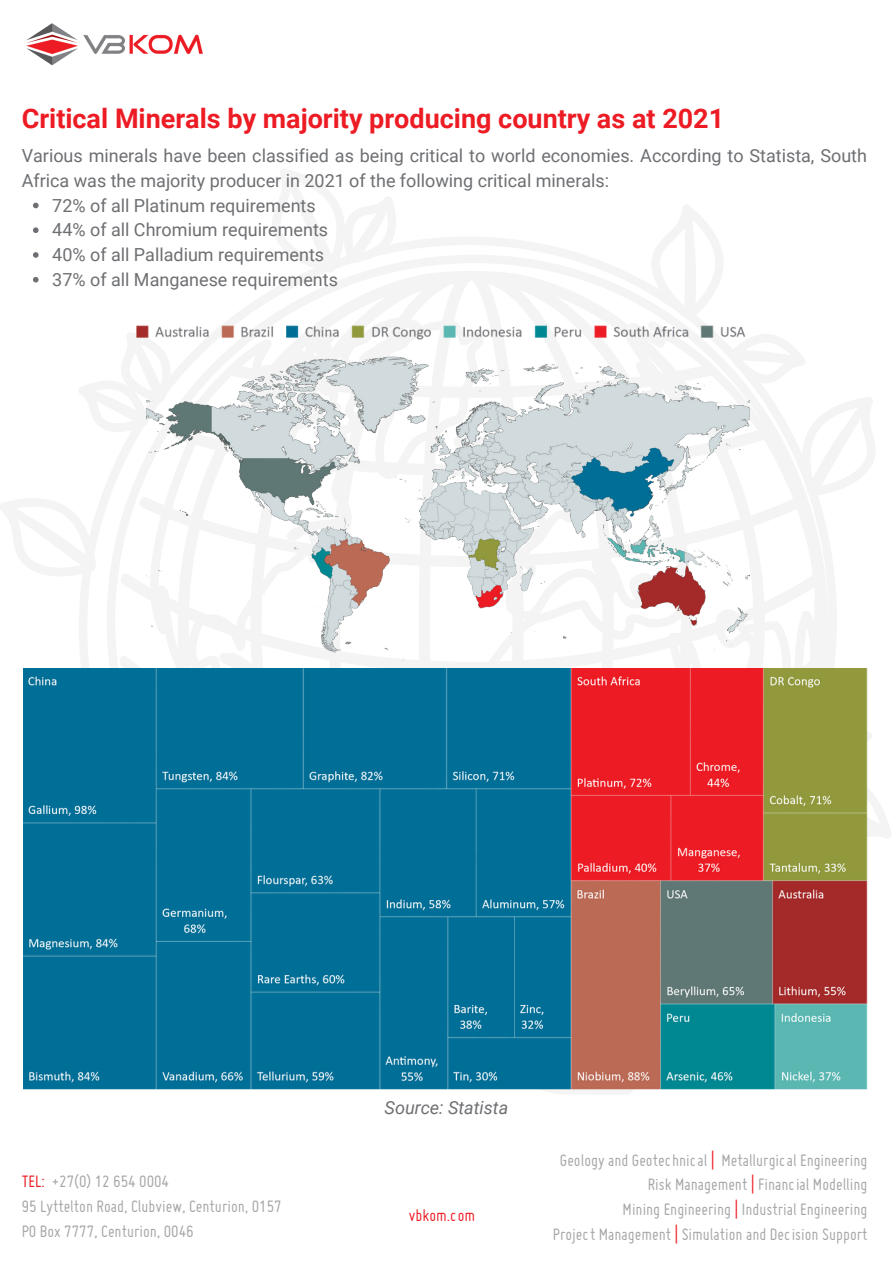
<style>
.page{position:relative;width:893px;height:1264px;background:#fff}
.page>*{position:absolute;margin:0;border:0;box-sizing:border-box;transform-origin:0 0}
.t1{font:700 27px "Roboto";color:#ed1c24}
.t2{font:18px/24.8px "Roboto";color:#6d6f72}
.t3{font:18px/24.8px "Miso";color:#a5a6a8}
.t4{font:italic 18px "Roboto";color:#6d6f72}
.t5{font:18px "Miso";color:#ed1c24}
.s1{color:#ea1b23}
.s2{color:#ed1c24}
</style>
<div class="page">
<img style="left:26px;top:23px;width:177px;height:43px">
<svg style="left:79px;top:237px;width:758px;height:431px"></svg>
<svg style="left:800px;top:397px;width:75px;height:99px"></svg>
<svg style="left:869px;top:732px;width:22px;height:106px"></svg>
<svg style="left:651px;top:205px;width:72px;height:96px"></svg>
<svg style="left:0;top:494px;width:96px;height:84px"></svg>
<svg style="left:272px;top:169px;width:125px;height:104px"></svg>
<svg style="left:79px;top:332px;width:92px;height:100px"></svg>
<svg style="left:728px;top:334px;width:77px;height:49px"></svg>
<img style="left:146px;top:350px;width:603px;height:317px">
<img style="left:23px;top:668px;width:846px;height:426px">
<img style="left:119px;top:301px;width:644px;height:43px">
<svg style="left:33px;top:203px;width:6px;height:5px"></svg>
<svg style="left:33px;top:227px;width:6px;height:6px"></svg>
<svg style="left:33px;top:252px;width:6px;height:6px"></svg>
<svg style="left:33px;top:277px;width:6px;height:5px"></svg>
<h1 class="t1" style="left:22px;top:103px;width:704px">Critical Minerals by majority producing country as at 2021</h1>
<p class="t2" style="left:22px;top:144px;width:846px">Various minerals have been classified as being critical to world economies. According to Statista, South<br>Africa was the majority producer in 2021 of the following critical minerals:</p>
<p class="t2" style="left:52px;top:193px;width:287px">72% of all Platinum requirements 44% of all Chromium requirements 40% of all Palladium requirements 37% of all Manganese requirements</p>
<p class="t3" style="left:22px;top:1170px;width:261px"><span class="s1">TEL:</span> +27(0) 12 654 0004<br>95 Lyttelton Road, Clubview, Centurion, 0157<br>PO Box 7777, Centurion, 0046</p>
<p class="t4" style="left:384px;top:1097px;width:125px">Source: Statista</p>
<p class="t5" style="left:409px;top:1208px;width:68px">vbkom.com</p>
<p class="t3" style="left:553px;top:1148px;width:316px;text-align:right">Geology and Geotechnical <span class="s2">|</span> Metallurgical Engineering Risk Management <span class="s2">|</span> Financial Modelling<br>Mining Engineering <span class="s2">|</span> Industrial Engineering<br>Project Management <span class="s2">|</span> Simulation and Decision Support</p>
</div>
